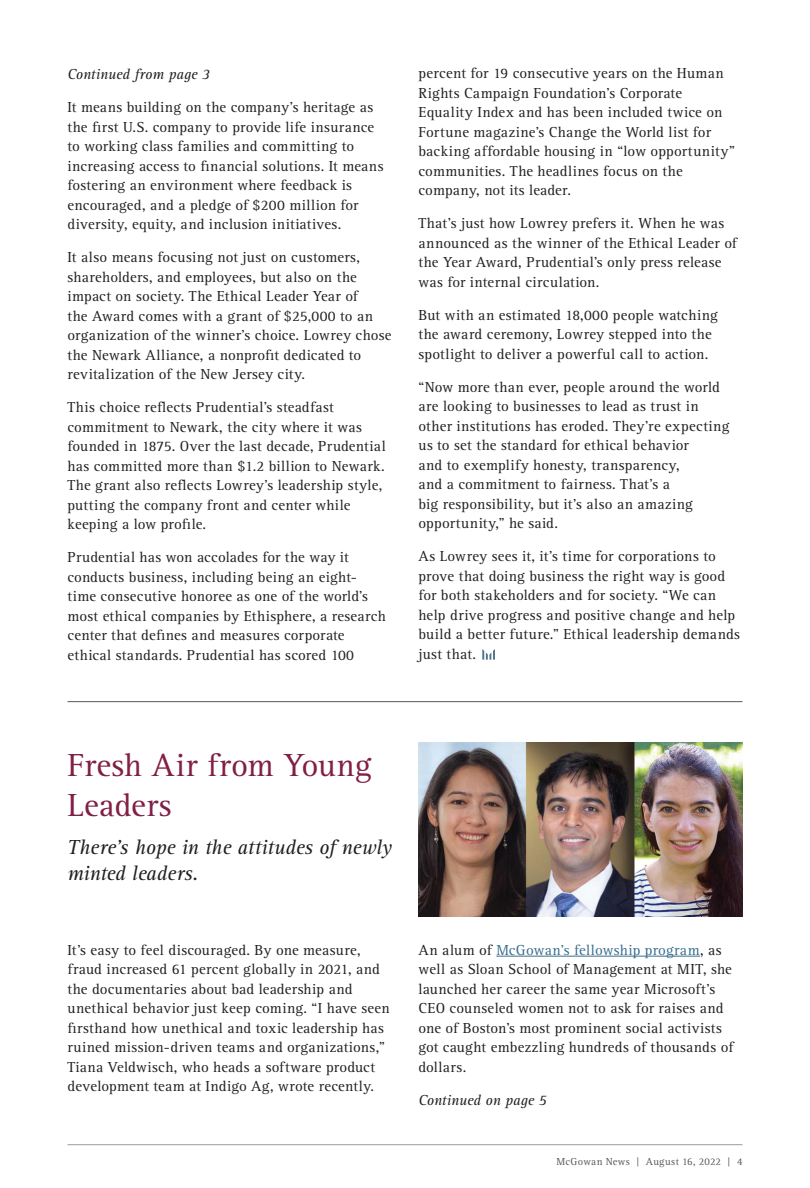
<style>
.page{position:relative;width:810px;height:1188px;background:#fff}
.page>*{position:absolute;margin:0;border:0;box-sizing:border-box;transform-origin:0 0}
.Body_Copy{font:33px/39.6px "Rotis Serif";letter-spacing:.005em;color:#811f45}
.Body_Copy-2{font:italic 21px/25.2px "Rotis Serif";letter-spacing:-.01em;color:#231f20}
.Body_Copy-3{font:15px/19.5px "Rotis Serif";letter-spacing:.015em;color:#231f20}
.Body_Copy-4{font:italic 15px "Rotis Serif";color:#231f20}
.Body_Copy-5{font:10.5px "Rotis Serif";letter-spacing:.025em;color:#57585a}
.s1{color:#386e8f}
</style>
<div class="page">
<svg style="left:482px;top:649px;width:13px;height:11px"></svg>
<img style="left:419px;top:742px;width:324px;height:175px">
<hr style="left:496px;top:956px;width:204px;height:1px;background:#386e8f">
<hr style="left:68px;top:701px;width:674px;height:1px;background:#57585a">
<hr style="left:68px;top:1144px;width:674px;height:1px;background:#9b9b9b">
<p class="Body_Copy-4" style="left:68px;top:66px;width:144px">Continued from page 3</p>
<p class="Body_Copy-3" style="left:68px;top:98px;width:318px">It means building on the company’s heritage as the first U.S. company to provide life insurance to working class families and committing to increasing access to financial solutions. It means fostering an environment where feedback is encouraged, and a pledge of $200 million for diversity, equity, and inclusion initiatives.</p>
<p class="Body_Copy-3" style="left:68px;top:248px;width:326px">It also means focusing not just on customers, shareholders, and employees, but also on the impact on society. The Ethical Leader Year of<br>the Award comes with a grant of $25,000 to an organization of the winner’s choice. Lowrey chose the Newark Alliance, a nonprofit dedicated to revitalization of the New Jersey city.</p>
<p class="Body_Copy-3" style="left:68px;top:398px;width:320px">This choice reflects Prudential’s steadfast commitment to Newark, the city where it was founded in 1875. Over the last decade, Prudential has committed more than $1.2 billion to Newark.<br>The grant also reflects Lowrey’s leadership style, putting the company front and center while keeping a low profile.</p>
<p class="Body_Copy-3" style="left:68px;top:548px;width:320px">Prudential has won accolades for the way it conducts business, including being an eight&shy;time consecutive honoree as one of the world’s most ethical companies by Ethisphere, a research center that defines and measures corporate ethical standards. Prudential has scored 100</p>
<p class="Body_Copy-3" style="left:418px;top:64px;width:318px">percent for 19 consecutive years on the Human Rights Campaign Foundation’s Corporate Equality Index and has been included twice on Fortune magazine’s Change the World list for backing affordable housing in “low opportunity” communities. The headlines focus on the company, not its leader.</p>
<p class="Body_Copy-3" style="left:418px;top:214px;width:320px">That’s just how Lowrey prefers it. When he was announced as the winner of the Ethical Leader of the Year Award, Prudential’s only press release was for internal circulation.</p>
<p class="Body_Copy-3" style="left:418px;top:305px;width:301px">But with an estimated 18,000 people watching the award ceremony, Lowrey stepped into the spotlight to deliver a powerful call to action.</p>
<p class="Body_Copy-3" style="left:418px;top:377px;width:313px">“Now more than ever, people around the world are looking to businesses to lead as trust in other institutions has eroded. They’re expecting us to set the standard for ethical behavior<br>and to exemplify honesty, transparency,<br>and a commitment to fairness. That’s a<br>big responsibility, but it’s also an amazing opportunity,” he said.</p>
<p class="Body_Copy-3" style="left:418px;top:547px;width:323px">As Lowrey sees it, it’s time for corporations to prove that doing business the right way is good for both stakeholders and for society. “We can help drive progress and positive change and help build a better future.” Ethical leadership demands just that.</p>
<p class="Body_Copy" style="left:68px;top:746px;width:306px">Fresh Air from Young<br>Leaders</p>
<p class="Body_Copy-2" style="left:68px;top:836px;width:326px">There’s hope in the attitudes of newly minted leaders.</p>
<p class="Body_Copy-3" style="left:68px;top:940px;width:324px">It’s easy to feel discouraged. By one measure, fraud increased 61 percent globally in 2021, and the documentaries about bad leadership and unethical behavior just keep coming. “I have seen firsthand how unethical and toxic leadership has ruined mission-driven teams and organizations,” Tiana Veldwisch, who heads a software product development team at Indigo Ag, wrote recently.</p>
<p class="Body_Copy-3" style="left:418px;top:940px;width:316px">An alum of <span class="s1">McGowan’s fellowship program</span>, as well as Sloan School of Management at MIT, she launched her career the same year Microsoft’s CEO counseled women not to ask for raises and one of Boston’s most prominent social activists got caught embezzling hundreds of thousands of dollars.</p>
<p class="Body_Copy-4" style="left:418px;top:1091px;width:130px">Continued on page 5</p>
<p class="Body_Copy-5" style="left:557px;top:1156px;width:187px">McGowan News | August 16, 2022 | 4</p>
</div>
